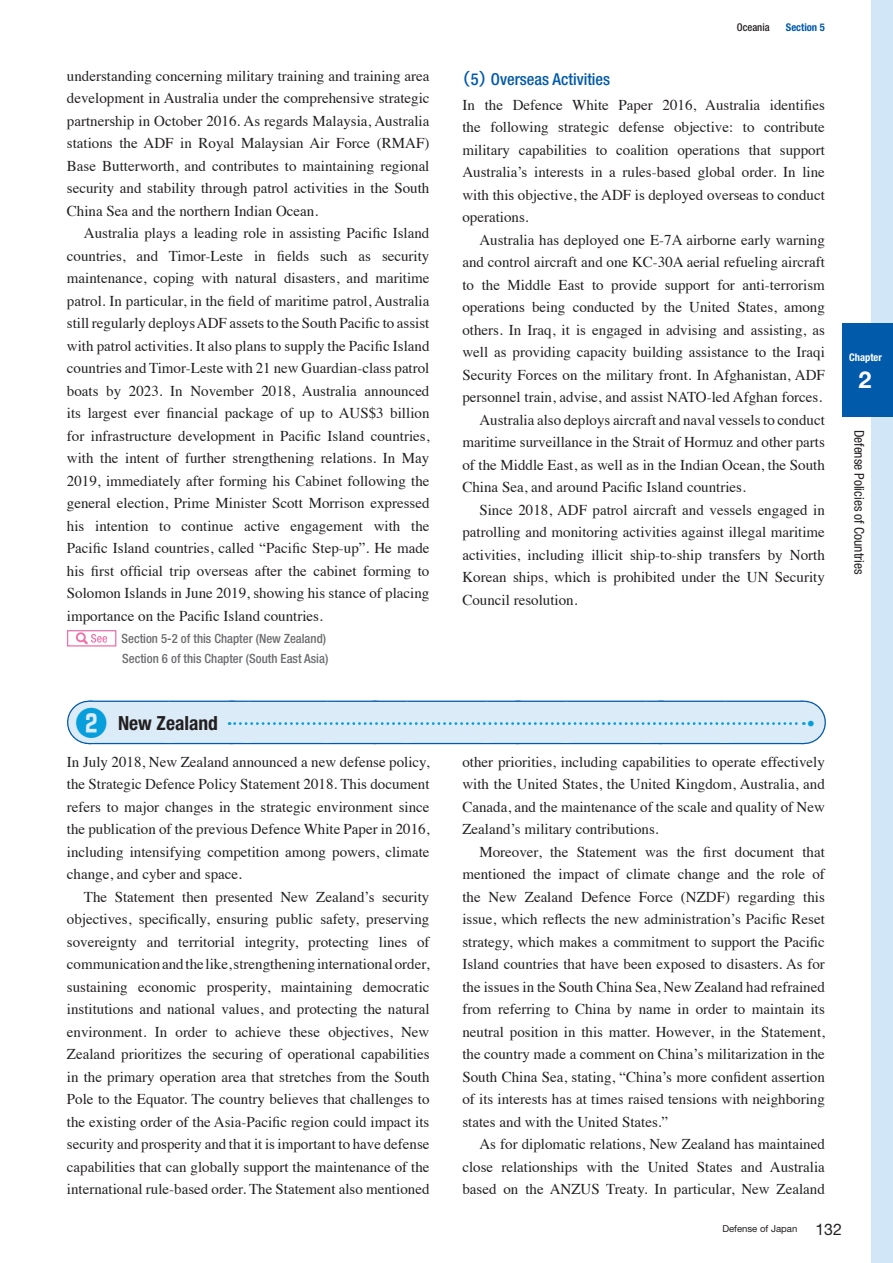
<style>
.page{position:relative;width:893px;height:1263px;background:#fff}
.page>*{position:absolute;margin:0;border:0;box-sizing:border-box;transform-origin:0 0}
.t1{font:700 23.4px "Helvetica Neue LT Std";color:#fff}
.t2{font:700 condensed 19.5px "Helvetica Neue";color:#231f20}
.t3{font:500 condensed 16.5px "Helvetica Neue";color:#015aaa}
.t4{font:15px/22.5px "Times";color:#231f20;text-align:justify}
.t5{font:condensed 13.5px "Helvetica Neue";color:#231f20}
.t6{font:500 condensed 12.75px/19.5px "Helvetica Neue";color:#6c6d70}
.t7{font:700 condensed 10.65px "Helvetica Neue";color:#015aaa}
.t8{font:500 condensed 10.65px "Helvetica Neue";color:#231f20}
.t9{font:700 condensed 10.5px "Helvetica Neue";color:#fff}
.t10{font:9.6px "Helvetica Neue";color:#231f20}
.t11{font:300 6.45px "Shin Go Pr 6";color:#069edb}
.s1{font-family:"Shin Go Pr 6";font-stretch:normal;font-size:31.95px;color:#069edb}
.s2{font-family:"Shin Go Pr 6";font-stretch:normal}
.s3{font-size:15.9px}
</style>
<div class="page">
<div style="left:872px;top:0;width:21px;height:1263px;background:#d1e6f6"></div>
<div style="left:842px;top:323px;width:51px;height:94px;background:#015aaa"></div>
<div style="left:67px;top:630px;width:49px;height:16px;background:#fff;border:1px solid #f171ab"></div>
<svg style="left:76px;top:632px;width:31px;height:12px"></svg>
<hr style="left:89px;top:701px;width:1px;height:43px;background:#015aaa">
<div style="left:89px;top:702px;width:714px;height:41px;background:#dbebf8"></div>
<svg style="left:168px;top:701px;width:636px;height:43px"></svg>
<p class="t4" style="left:67px;top:63px;width:364px">understanding concerning military training and training area development in Australia under the comprehensive strategic partnership in October 2016. As regards Malaysia, Australia stations the ADF in Royal Malaysian Air Force (RMAF)<br>Base Butterworth, and contributes to maintaining regional security and stability through patrol activities in the South China Sea and the northern Indian Ocean.</p>
<p class="t4" style="left:67px;top:220px;width:364px;text-indent:17px">Australia plays a leading role in assisting Pacific Island countries, and Timor-Leste in fields such as security maintenance, coping with natural disasters, and maritime patrol. In particular, in the field of maritime patrol, Australia still regularly deploys ADF assets to the South Pacific to assist with patrol activities. It also plans to supply the Pacific Island countries and Timor-Leste with 21 new Guardian-class patrol boats by 2023. In November 2018, Australia announced its largest ever financial package of up to AUS$3 billion for infrastructure development in Pacific Island countries, with the intent of further strengthening relations. In May 2019, immediately after forming his Cabinet following the general election, Prime Minister Scott Morrison expressed his intention to continue active engagement with the Pacific Island countries, called “Pacific Step-up”. He made his first official trip overseas after the cabinet forming to Solomon Islands in June 2019, showing his stance of placing importance on the Pacific Island countries.</p>
<p class="t6" style="left:121px;top:629px;width:208px">Section 5-2 of this Chapter (New Zealand)<br>Section 6 of this Chapter (South East Asia)</p>
<h2 class="t2" style="left:75px;top:711px;width:144px"><span class="s1">❷</span> New Zealand</h2>
<p class="t4" style="left:67px;top:749px;width:364px">In July 2018, New Zealand announced a new defense policy, the Strategic Defence Policy Statement 2018. This document refers to major changes in the strategic environment since the publication of the previous Defence White Paper in 2016, including intensifying competition among powers, climate change, and cyber and space.</p>
<p class="t4" style="left:67px;top:884px;width:364px;text-indent:17px">The Statement then presented New Zealand’s security objectives, specifically, ensuring public safety, preserving sovereignty and territorial integrity, protecting lines of communication and the like, strengthening international order, sustaining economic prosperity, maintaining democratic institutions and national values, and protecting the natural environment. In order to achieve these objectives, New Zealand prioritizes the securing of operational capabilities in the primary operation area that stretches from the South Pole to the Equator. The country believes that challenges to the existing order of the Asia-Pacific region could impact its security and prosperity and that it is important to have defense capabilities that can globally support the maintenance of the international rule-based order. The Statement also mentioned</p>
<p class="t8" style="left:737px;top:21px;width:34px">Oceania</p>
<p class="t7" style="left:786px;top:21px;width:41px">Section 5</p>
<p class="t3" style="left:454px;top:69px;width:158px"><span class="s2">（</span>5<span class="s2">）</span>Overseas Activities</p>
<p class="t4" style="left:462px;top:92px;width:364px">In the Defence White Paper 2016, Australia identifies the following strategic defense objective: to contribute military capabilities to coalition operations that support Australia’s interests in a rules-based global order. In line with this objective, the ADF is deployed overseas to conduct operations.</p>
<p class="t4" style="left:479px;top:227px;width:347px">Australia has deployed one E-7A airborne early warning</p>
<p class="t4" style="left:462px;top:250px;width:364px">and control aircraft and one KC-30A aerial refueling aircraft</p>
<p class="t4" style="left:462px;top:272px;width:364px">to the Middle East to provide support for anti-terrorism</p>
<p class="t4" style="left:462px;top:295px;width:364px">operations being conducted by the United States, among</p>
<p class="t4" style="left:462px;top:317px;width:364px">others. In Iraq, it is engaged in advising and assisting, as</p>
<p class="t4" style="left:462px;top:340px;width:364px">well as providing capacity building assistance to the Iraqi</p>
<p class="t4" style="left:462px;top:362px;width:364px">Security Forces on the military front. In Afghanistan, ADF</p>
<p class="t4" style="left:462px;top:385px;width:361px">personnel train, advise, and assist NATO-led Afghan forces.</p>
<p class="t4" style="left:479px;top:407px;width:347px">Australia also deploys aircraft and naval vessels to conduct</p>
<p class="t4" style="left:462px;top:430px;width:364px">maritime surveillance in the Strait of Hormuz and other parts</p>
<p class="t4" style="left:462px;top:452px;width:364px">of the Middle East, as well as in the Indian Ocean, the South</p>
<p class="t4" style="left:462px;top:475px;width:285px">China Sea, and around Pacific Island countries.</p>
<p class="t4" style="left:479px;top:497px;width:347px">Since 2018, ADF patrol aircraft and vessels engaged in</p>
<p class="t4" style="left:462px;top:520px;width:364px">patrolling and monitoring activities against illegal maritime</p>
<p class="t4" style="left:462px;top:542px;width:364px">activities, including illicit ship-to-ship transfers by North</p>
<p class="t4" style="left:462px;top:565px;width:364px">Korean ships, which is prohibited under the UN Security</p>
<p class="t4" style="left:462px;top:587px;width:117px">Council resolution.</p>
<p class="t9" style="left:849px;top:351px;width:34px">Chapter</p>
<h1 class="t1" style="left:859px;top:365px;width:15px">2</h1>
<p class="t5" style="left:867px;top:429px;width:146px;rotate:90deg">Defense Policies of Countries</p>
<p class="t11" style="left:808px;top:718px;width:8px">●</p>
<p class="t4" style="left:462px;top:749px;width:364px">other priorities, including capabilities to operate effectively with the United States, the United Kingdom, Australia, and Canada, and the maintenance of the scale and quality of New Zealand’s military contributions.</p>
<p class="t4" style="left:462px;top:839px;width:364px;text-indent:17px">Moreover, the Statement was the first document that mentioned the impact of climate change and the role of the New Zealand Defence Force (NZDF) regarding this issue, which reflects the new administration’s Pacific Reset strategy, which makes a commitment to support the Pacific Island countries that have been exposed to disasters. As for the issues in the South China Sea, New Zealand had refrained from referring to China by name in order to maintain its neutral position in this matter. However, in the Statement, the country made a comment on China’s militarization in the South China Sea, stating, “China’s more confident assertion of its interests has at times raised tensions with neighboring states and with the United States.”</p>
<p class="t4" style="left:462px;top:1132px;width:364px;text-indent:17px">As for diplomatic relations, New Zealand has maintained close relationships with the United States and Australia based on the ANZUS Treaty. In particular, New Zealand</p>
<p class="t10" style="left:722px;top:1223px;width:121px">Defense of Japan <span class="s3">132</span></p>
</div>
